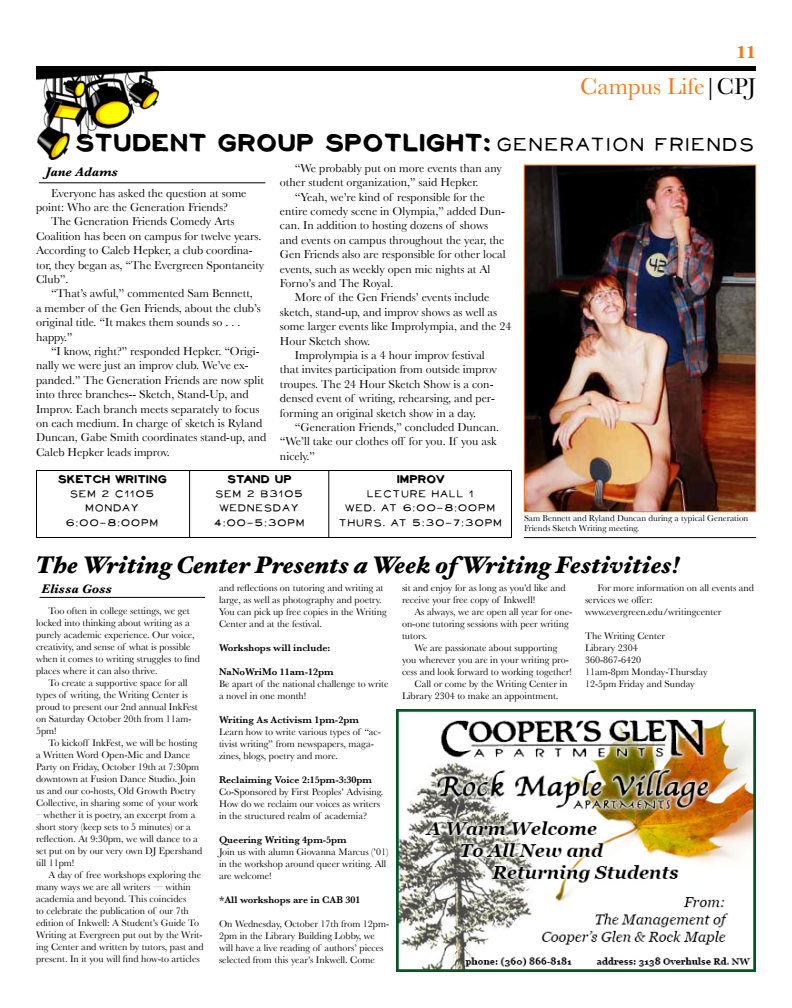
<style>
.page{position:relative;width:792px;height:1008px;background:#fff}
.page>*{position:absolute;margin:0;border:0;box-sizing:border-box;transform-origin:0 0}
.t1{font:26px "Neo Retro Shadow";color:#000}
.t2{font:italic 900 24px "Hoefler Text";color:#000}
.t3{font:24px "Baskerville";color:#ff740f}
.t4{font:700 18px "Baskerville";color:#ff740f}
.t5{font:italic 700 13px "Baskerville";color:#000}
.t6{font:12px/14.4px "Baskerville";color:#000}
.t7{font:12px/14.4px "Neo Retro Fill";color:#000;text-align:center}
.t8{font:12px "Neo Retro Shadow";color:#000}
.t9{font:10px/12px "Baskerville";color:#000}
.t10{font:600 10px "Baskerville";color:#000}
.t11{font:9px/10.8px "Baskerville";color:#000}
.s1{color:#000}
.s2{font-family:"Neo Retro Fill";font-size:22px}
</style>
<div class="page">
<img style="left:36px;top:71px;width:125px;height:89px">
<div style="left:36px;top:66px;width:720px;height:5px;background:#000"></div>
<img style="left:396px;top:710px;width:360px;height:262px">
<img style="left:526px;top:167px;width:228px;height:343px">
<div style="left:524px;top:165px;width:232px;height:347px;border:1px solid #ff740f"></div>
<hr style="left:39px;top:182px;width:226px;height:1px;background:#000">
<div style="left:36px;top:470px;width:476px;height:68px;border:1px solid #000"></div>
<hr style="left:189px;top:470px;width:1px;height:68px;background:#000">
<hr style="left:328px;top:470px;width:1px;height:68px;background:#000">
<hr style="left:40px;top:597px;width:165px;height:1px;background:#000">
<hr style="left:524px;top:537px;width:232px;height:1px;background:#000">
<h3 class="t4" style="left:737px;top:41px;width:21px">11</h3>
<h2 class="t3" style="left:580px;top:72px;width:177px">Campus Life<span class="s1">|CPJ</span></h2>
<h1 class="t1" style="left:75px;top:128px;width:682px">STUDENT GROUP SPOTLIGHT: <span class="s2">GENERATION FRIENDS</span></h1>
<p class="t6" style="left:36px;top:185px;width:212px;text-indent:15px">Everyone has asked the question at some point: Who are the Generation Friends?</p>
<p class="t6" style="left:36px;top:214px;width:230px;text-indent:15px">The Generation Friends Comedy Arts Coalition has been on campus for twelve years.<br>According to Caleb Hepker, a club coordina&shy;tor, they began as, “The Evergreen Spontaneity Club”.</p>
<p class="t6" style="left:36px;top:286px;width:226px;text-indent:15px">“That’s awful,” commented Sam Bennett, a member of the Gen Friends, about the club’s original title. “It makes them sounds so . . . happy.”</p>
<p class="t6" style="left:36px;top:344px;width:232px;text-indent:15px">“I know, right?” responded Hepker. “Origi&shy;nally we were just an improv club. We’ve ex&shy;panded.” The Generation Friends are now split into three branches-- Sketch, Stand-Up, and Improv. Each branch meets separately to focus on each medium. In charge of sketch is Ryland Duncan, Gabe Smith coordinates stand-up, and Caleb Hepker leads improv.</p>
<p class="t6" style="left:280px;top:161px;width:224px;text-indent:15px">“We probably put on more events than any other student organization,” said Hepker.</p>
<p class="t6" style="left:280px;top:189px;width:227px;text-indent:15px">“Yeah, we’re kind of responsible for the entire comedy scene in Olympia,” added Dun&shy;can. In addition to hosting dozens of shows and events on campus throughout the year, the Gen Friends also are responsible for other local events, such as weekly open mic nights at Al Forno’s and The Royal.</p>
<p class="t6" style="left:295px;top:290px;width:196px">More of the Gen Friends’ events include</p>
<p class="t6" style="left:280px;top:305px;width:219px">sketch, stand-up, and improv shows as well as</p>
<p class="t6" style="left:280px;top:319px;width:233px">some larger events like Improlympia, and the 24</p>
<p class="t6" style="left:280px;top:333px;width:92px">Hour Sketch show.</p>
<p class="t6" style="left:295px;top:348px;width:191px">Improlympia is a 4 hour improv festival</p>
<p class="t6" style="left:280px;top:362px;width:219px">that invites participation from outside improv</p>
<p class="t6" style="left:280px;top:377px;width:215px">troupes. The 24 Hour Sketch Show is a con-</p>
<p class="t6" style="left:280px;top:391px;width:216px">densed event of writing, rehearsing, and per-</p>
<p class="t6" style="left:280px;top:405px;width:198px">forming an original sketch show in a day.</p>
<p class="t6" style="left:295px;top:420px;width:206px">“Generation Friends,” concluded Duncan.</p>
<p class="t6" style="left:280px;top:434px;width:218px">“We’ll take our clothes off for you. If you ask</p>
<p class="t6" style="left:280px;top:449px;width:37px">nicely.”</p>
<h3 class="t5" style="left:46px;top:164px;width:74px">Jane Adams</h3>
<p class="t8" style="left:58px;top:473px;width:111px">SKETCH WRITING</p>
<p class="t7" style="left:66px;top:486px;width:95px">SEM 2 C1105<br>MONDAY<br>6:00-8:00PM</p>
<p class="t8" style="left:227px;top:473px;width:66px">STAND UP</p>
<p class="t7" style="left:214px;top:486px;width:93px">SEM 2 B3105<br>WEDNESDAY<br>4:00-5:30PM</p>
<p class="t8" style="left:397px;top:473px;width:49px">IMPROV</p>
<p class="t7" style="left:339px;top:486px;width:165px">LECTURE HALL 1<br>WED. AT 6:00-8:00PM<br>THURS. AT 5:30-7:30PM</p>
<p class="t11" style="left:524px;top:512px;width:226px">Sam Bennett and Ryland Duncan during a typical Generation<br>Friends Sketch Writing meeting.</p>
<h2 class="t2" style="left:36px;top:550px;width:647px">The Writing Center Presents a Week ofWriting Festivities!</h2>
<h3 class="t5" style="left:42px;top:581px;width:72px">Elissa Goss</h3>
<p class="t9" style="left:402px;top:581px;width:165px">sit and enjoy for as long as you’d like and receive your free copy of Inkwell!</p>
<p class="t9" style="left:402px;top:605px;width:172px;text-indent:12px">As always, we are open all year for one&shy;on-one tutoring sessions with peer writing tutors.</p>
<p class="t9" style="left:414px;top:641px;width:144px">We are passionate about supporting</p>
<p class="t9" style="left:402px;top:653px;width:168px">you wherever you are in your writing pro-</p>
<p class="t9" style="left:402px;top:665px;width:171px">cess and look forward to working together!</p>
<p class="t9" style="left:414px;top:677px;width:154px">Call or come by the Writing Center in</p>
<p class="t9" style="left:402px;top:689px;width:158px">Library 2304 to make an appointment.</p>
<p class="t9" style="left:585px;top:581px;width:171px;text-indent:12px">For more information on all events and services we offer: www.evergreen.edu/writingcenter</p>
<p class="t9" style="left:585px;top:629px;width:124px">The Writing Center<br>Library 2304<br>360-867-6420<br>11am-8pm Monday-Thursday<br>12-5pm Friday and Sunday</p>
<p class="t9" style="left:219px;top:581px;width:169px">and reflections on tutoring and writing at large, as well as photography and poetry.<br>You can pick up free copies in the Writing Center and at the festival.</p>
<p class="t10" style="left:219px;top:642px;width:113px">Workshops will include:</p>
<p class="t10" style="left:219px;top:666px;width:116px">NaNoWriMo 11am-12pm</p>
<p class="t9" style="left:219px;top:677px;width:171px">Be apart of the national challenge to write a novel in one month!</p>
<p class="t10" style="left:219px;top:714px;width:141px">Writing As Activism 1pm-2pm</p>
<p class="t9" style="left:219px;top:725px;width:164px">Learn how to write various types of “ac&shy;tivist writing” from newspapers, maga&shy;zines, blogs, poetry and more.</p>
<p class="t10" style="left:219px;top:774px;width:155px">Reclaiming Voice 2:15pm-3:30pm</p>
<p class="t9" style="left:219px;top:785px;width:166px">Co-Sponsored by First Peoples’ Advising.<br>How do we reclaim our voices as writers in the structured realm of academia?</p>
<p class="t10" style="left:219px;top:834px;width:129px">Queering Writing 4pm-5pm</p>
<p class="t9" style="left:219px;top:845px;width:171px">Join us with alumn Giovanna Marcus (’01) in the workshop around queer writing. All are welcome!</p>
<p class="t10" style="left:219px;top:894px;width:143px">*All workshops are in CAB 301</p>
<p class="t9" style="left:219px;top:917px;width:172px">On Wednesday, October 17th from 12pm-2pm in the Library Building Lobby, we will have a live reading of authors’ pieces selected from this year’s Inkwell. Come</p>
<p class="t9" style="left:36px;top:605px;width:166px;text-indent:12px">Too often in college settings, we get locked into thinking about writing as a purely academic experience. Our voice, creativity, and sense of what is possible when it comes to writing struggles to find places where it can also thrive.</p>
<p class="t9" style="left:36px;top:677px;width:163px;text-indent:12px">To create a supportive space for all types of writing, the Writing Center is proud to present our 2nd annual InkFest on Saturday October 20th from 11am-<br>5pm!</p>
<p class="t9" style="left:36px;top:737px;width:165px;text-indent:12px">To kickoff InkFest, we will be hosting a Written Word Open-Mic and Dance Party on Friday, October 19th at 7:30pm downtown at Fusion Dance Studio. Join us and our co-hosts, Old Growth Poetry Collective, in sharing some of your work</p>
<p class="t9" style="left:36px;top:809px;width:168px">– whether it is poetry, an excerpt from a short story (keep sets to 5 minutes) or a reflection. At 9:30pm, we will dance to a set put on by our very own DJ Epershand till 11pm!</p>
<p class="t9" style="left:36px;top:869px;width:169px;text-indent:12px">A day of free workshops exploring the many ways we are all writers — within academia and beyond. This coincides<br>to celebrate the publication of our 7th edition of Inkwell: A Student’s Guide To Writing at Evergreen put out by the Writ&shy;ing Center and written by tutors, past and present. In it you will find how-to articles</p>
</div>
